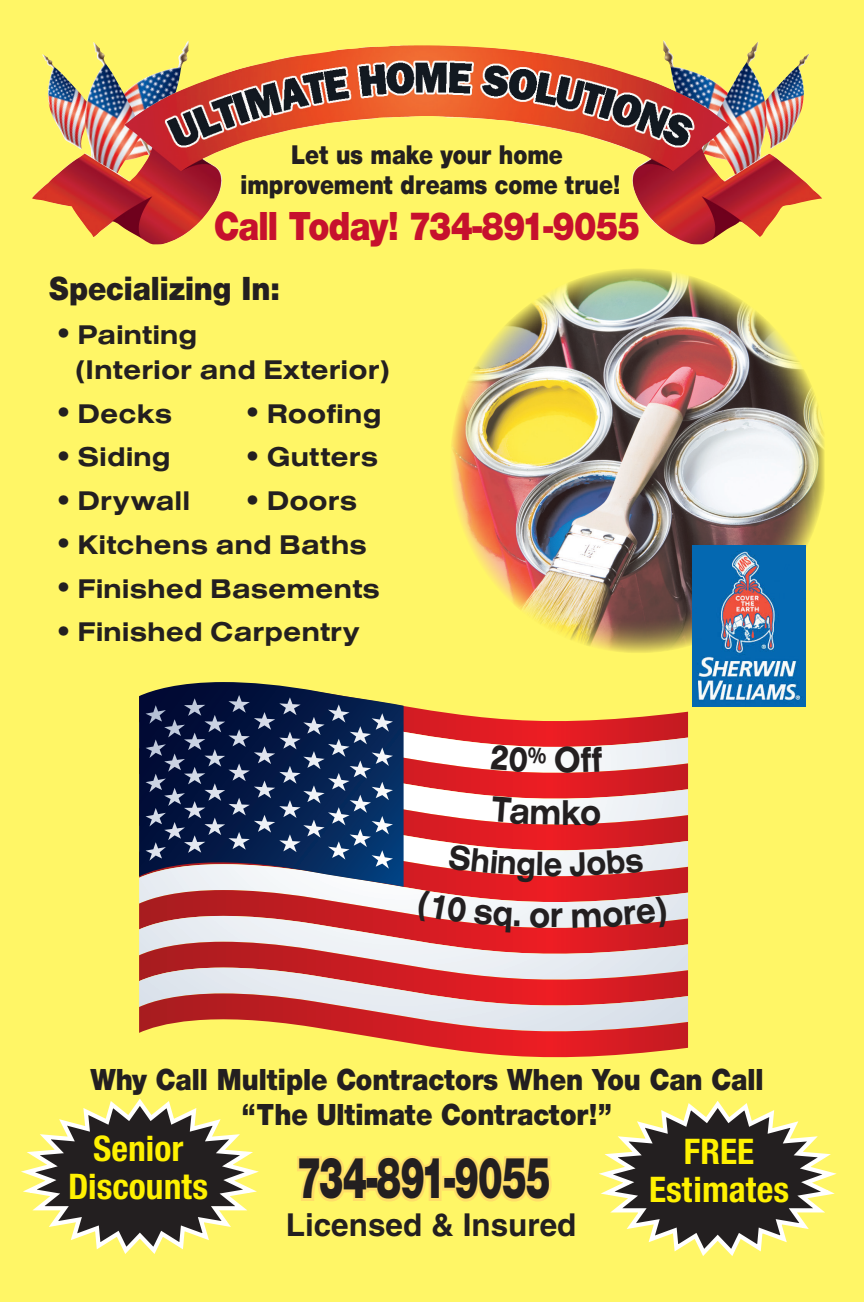
<style>
.page{position:relative;width:864px;height:1302px;background:#fff666}
.page>*{position:absolute;margin:0;border:0;box-sizing:border-box;transform-origin:0 0}
.t1{font:900 61.07px "Sans";letter-spacing:-.02em;color:#231f20;scale:.65 1}
.t2{font:900 42px "Sans";letter-spacing:-.02em;color:#c6112d;scale:.86 1}
.t3{font:700 condensed 37.8px/37.8px "Sans";color:#fff101;text-align:center}
.t4{font:37.27px "Sans Extended Medium DTC";color:#231f20;scale:.8 1}
.t5{font:37.1px "Sans Extended Medium DTC";color:#231f20;scale:.8 1}
.t6{font:35px "Sans Extended Medium DTC";color:#231f20;scale:.8 1}
.t7{font:900 34.65px "Sans";color:#231f20;scale:.91 1}
.t8{font:900 31.5px/35px "Sans";color:#231f20;text-align:center;scale:.9 1}
.t9{font:700 31.5px "Sans";color:#231f20}
.t10{font:28px/35px "Sans Extended Medium DTC";color:#231f20;scale:.95 1}
.t11{font:900 28px/29.8px "Sans";color:#231f20;text-align:center;scale:.86 1}
.s1{font-size:49px}
</style>
<div class="page">
<svg style="left:21px;top:1098px;width:238px;height:156px"></svg>
<svg style="left:297px;top:1156px;width:255px;height:46px"></svg>
<img style="left:451px;top:269px;width:373px;height:384px">
<img style="left:32px;top:45px;width:790px;height:199px">
<svg style="left:599px;top:1101px;width:238px;height:155px"></svg>
<img style="left:692px;top:545px;width:113px;height:161px">
<svg style="left:139px;top:683px;width:549px;height:375px;background:#b57b79"></svg>
<p class="t11" style="left:240px;top:139px;width:444px">Let us make your home improvement dreams come true!</p>
<h2 class="t2" style="left:214px;top:200px;width:496px">Call Today! 734-891-9055</h2>
<p class="t7" style="left:49px;top:268px;width:255px">Specializing In:</p>
<p class="t10" style="left:75px;top:317px;width:332px;text-indent:-26px"><span class="s1">•</span>Painting<br>(Interior and Exterior)</p>
<p class="t10" style="left:49px;top:395px;width:131px"><span class="s1">•</span>Decks</p>
<p class="t10" style="left:238px;top:395px;width:152px"><span class="s1">•</span>Roofing</p>
<p class="t10" style="left:49px;top:439px;width:129px"><span class="s1">•</span>Siding</p>
<p class="t10" style="left:238px;top:439px;width:149px"><span class="s1">•</span>Gutters</p>
<p class="t10" style="left:49px;top:483px;width:326px"><span class="s1">•</span>Drywall <span class="s1">•</span>Doors</p>
<p class="t10" style="left:49px;top:527px;width:336px"><span class="s1">•</span>Kitchens and Baths</p>
<p class="t10" style="left:49px;top:570px;width:349px"><span class="s1">•</span>Finished Basements</p>
<p class="t10" style="left:49px;top:614px;width:328px"><span class="s1">•</span>Finished Carpentry</p>
<h3 class="t4" style="left:554px;top:739px;width:35px">O</h3>
<h3 class="t4" style="left:561px;top:792px;width:27px">k</h3>
<p class="t6" style="left:543px;top:845px;width:26px">e</p>
<h3 class="t5" style="left:550px;top:895px;width:18px">r</h3>
<p class="t8" style="left:90px;top:1061px;width:749px">Why Call Multiple Contractors When You Can Call “The Ultimate Contractor!”</p>
<h1 class="t1" style="left:297px;top:1141px;width:391px">734-891-9055</h1>
<h3 class="t3" style="left:69px;top:1129px;width:141px">Senior<br>Discounts</h3>
<h3 class="t3" style="left:649px;top:1132px;width:142px">FREE<br>Estimates</h3>
<p class="t9" style="left:286px;top:1206px;width:292px">Licensed &amp; Insured</p>
</div>
